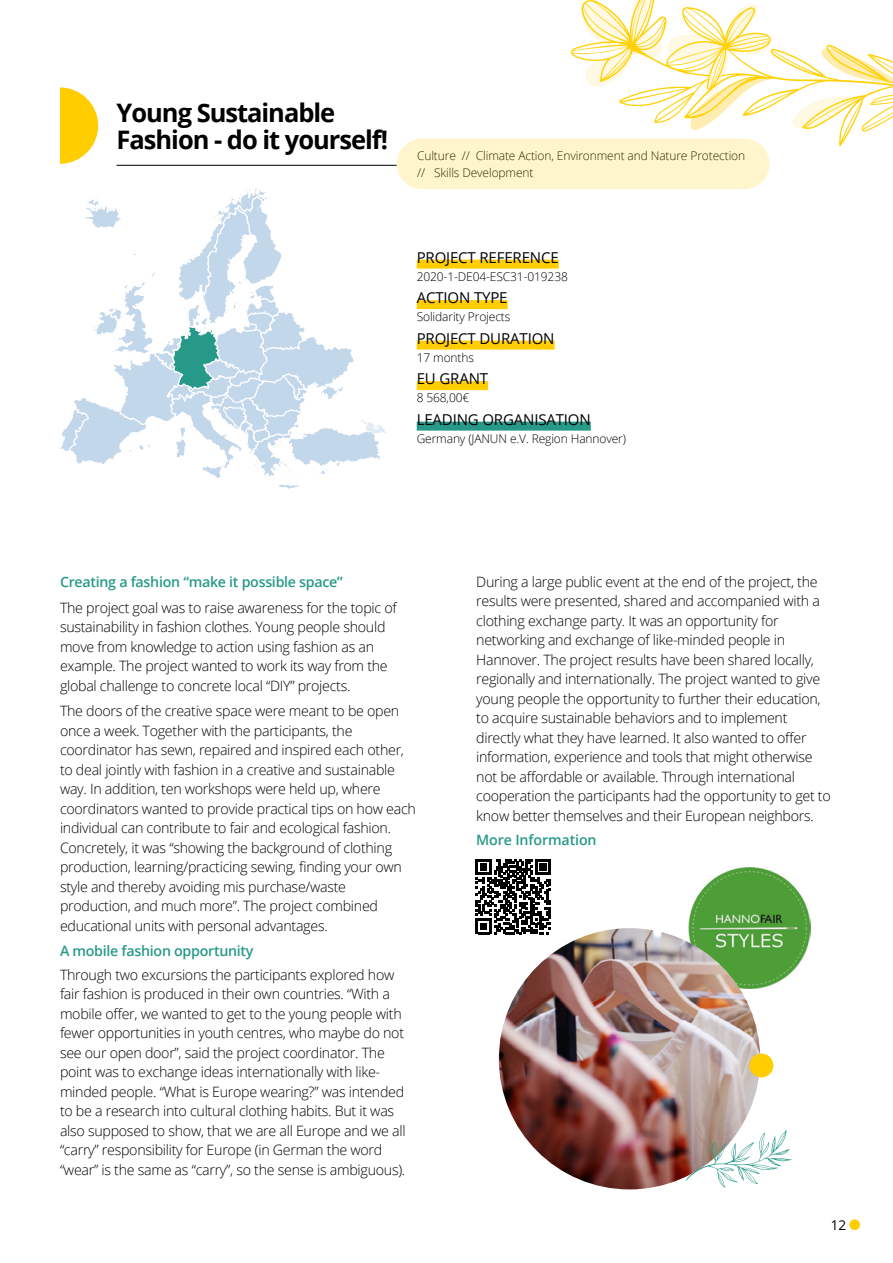
<style>
.page{position:relative;width:893px;height:1263px;background:#fff}
.page>*{position:absolute;margin:0;border:0;box-sizing:border-box;transform-origin:0 0}
.t1{font:700 25.5px/27px "Open Sans";letter-spacing:-.04em;color:#000}
.t2{font:15px "Open Sans";letter-spacing:-.01em;color:#000}
.t3{font:300 14.25px/19.5px "Open Sans";letter-spacing:-.02em;color:#000}
.t4{font:600 14.25px "Open Sans";letter-spacing:-.02em;color:#279989}
.t5{font:13.5px "Open Sans";color:#000}
.t6{font:300 12px/16.5px "Open Sans";letter-spacing:-.01em;color:#000}
</style>
<div class="page">
<div style="left:849px;top:1219px;width:11px;height:11px;background:#ffcd00;border-radius:50%"></div>
<img style="left:689px;top:868px;width:121px;height:120px">
<svg style="left:60px;top:189px;width:326px;height:300px"></svg>
<svg style="left:60px;top:87px;width:38px;height:77px"></svg>
<div style="left:417px;top:260px;width:142px;height:9px;background:#ffcd00"></div>
<div style="left:417px;top:300px;width:91px;height:9px;background:#ffcd00"></div>
<div style="left:417px;top:341px;width:138px;height:9px;background:#ffcd00"></div>
<div style="left:417px;top:381px;width:71px;height:9px;background:#ffcd00"></div>
<div style="left:417px;top:422px;width:174px;height:9px;background:#279989"></div>
<svg style="left:476px;top:859px;width:75px;height:75px"></svg>
<img style="left:499px;top:928px;width:261px;height:261px;border-radius:131px">
<svg style="left:571px;top:0;width:322px;height:147px"></svg>
<hr style="left:117px;top:165px;width:280px;height:1px;background:#000">
<div style="left:397px;top:139px;width:373px;height:50px;background:#fff5cd;border-radius:25px"></div>
<svg style="left:686px;top:1130px;width:106px;height:58px"></svg>
<div style="left:749px;top:1053px;width:24px;height:24px;background:#ffcd00;border-radius:50%"></div>
<h1 class="t1" style="left:117px;top:98px;width:273px">Young Sustainable<br>Fashion - do it yourself!</h1>
<p class="t6" style="left:417px;top:147px;width:330px">Culture // Climate Action, Environment and Nature Protection // Skills Development</p>
<p class="t2" style="left:417px;top:247px;width:144px">PROJECT REFERENCE</p>
<p class="t6" style="left:417px;top:268px;width:153px">2020-1-DE04-ESC31-019238</p>
<p class="t2" style="left:417px;top:287px;width:92px">ACTION TYPE</p>
<p class="t6" style="left:417px;top:308px;width:95px">Solidarity Projects</p>
<p class="t2" style="left:417px;top:328px;width:139px">PROJECT DURATION</p>
<p class="t6" style="left:417px;top:349px;width:59px">17 months</p>
<p class="t2" style="left:417px;top:368px;width:73px">EU GRANT</p>
<p class="t6" style="left:417px;top:389px;width:54px">8 568,00€</p>
<p class="t2" style="left:417px;top:409px;width:176px">LEADING ORGANISATION</p>
<p class="t6" style="left:417px;top:430px;width:211px">Germany (JANUN e.V. Region Hannover)</p>
<p class="t4" style="left:60px;top:572px;width:284px">Creating a fashion “make it possible space”</p>
<p class="t3" style="left:60px;top:597px;width:338px">The project goal was to raise awareness for the topic of sustainability in fashion clothes. Young people should move from knowledge to action using fashion as an example. The project wanted to work its way from the global challenge to concrete local “DIY” projects.</p>
<p class="t3" style="left:60px;top:701px;width:357px">The doors of the creative space were meant to be open once a week. Together with the participants, the coordinator has sewn, repaired and inspired each other, to deal jointly with fashion in a creative and sustainable way. In addition, ten workshops were held up, where coordinators wanted to provide practical tips on how each individual can contribute to fair and ecological fashion.<br>Concretely, it was “showing the background of clothing production, learning/practicing sewing, finding your own style and thereby avoiding mis purchase/waste production, and much more”. The project combined educational units with personal advantages.</p>
<p class="t4" style="left:60px;top:941px;width:195px">A mobile fashion opportunity</p>
<p class="t3" style="left:60px;top:964px;width:347px">Through two excursions the participants explored how fair fashion is produced in their own countries. “With a mobile offer, we wanted to get to the young people with fewer opportunities in youth centres, who maybe do not see our open door”, said the project coordinator. The point was to exchange ideas internationally with like&shy;minded people. “What is Europe wearing?” was intended to be a research into cultural clothing habits. But it was also supposed to show, that we are all Europe and we all “carry” responsibility for Europe (in German the word “wear” is the same as “carry”, so the sense is ambiguous).</p>
<p class="t3" style="left:476px;top:572px;width:356px">During a large public event at the end of the project, the results were presented, shared and accompanied with a clothing exchange party. It was an opportunity for networking and exchange of like-minded people in Hannover. The project results have been shared locally, regionally and internationally. The project wanted to give young people the opportunity to further their education, to acquire sustainable behaviors and to implement directly what they have learned. It also wanted to offer information, experience and tools that might otherwise not be affordable or available. Through international cooperation the participants had the opportunity to get to know better themselves and their European neighbors.</p>
<p class="t4" style="left:476px;top:830px;width:122px">More Information</p>
<p class="t5" style="left:831px;top:1216px;width:17px">12</p>
</div>
